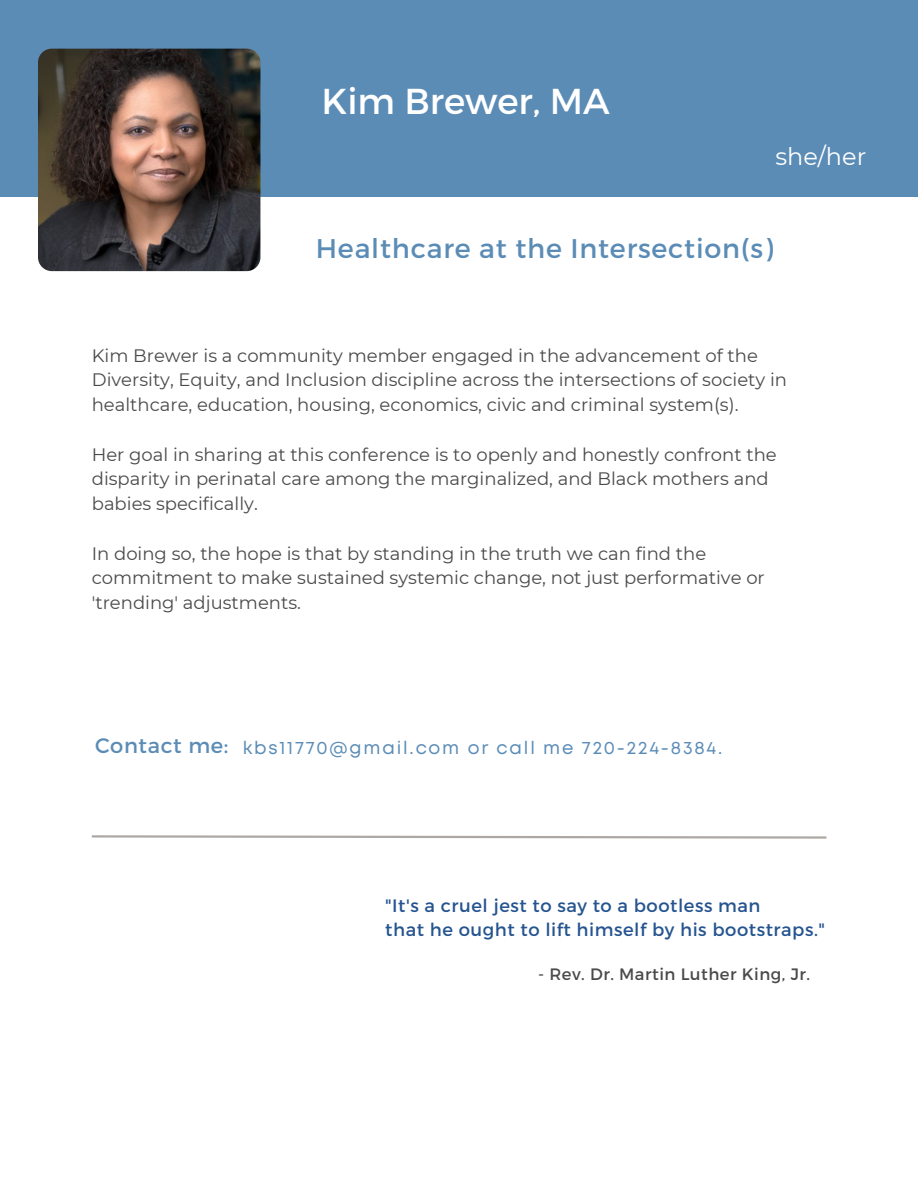
<style>
.page{position:relative;width:918px;height:1188px;background:#fff}
.page>*{position:absolute;margin:0;border:0;box-sizing:border-box;transform-origin:0 0}
.t1{font:36px "Montserrat";color:#fff}
.t2{font:27px "Montserrat";letter-spacing:.03em;color:#5b8cb6}
.t3{font:24px "Montserrat";color:#fff}
.t4{font:21px "Montserrat";letter-spacing:.03em;color:#5b8cb6}
.t5{font:18px/24.8px "Montserrat";color:#4a4a4a}
.t6{font:18px "Montserrat";letter-spacing:.03em;color:#255490}
.t7{font:18px "Mont";letter-spacing:.1em;color:#5b8cb6}
.t8{font:16.5px "Montserrat";letter-spacing:.03em;color:#4a4a4a}
</style>
<div class="page">
<div style="left:0;top:0;width:918px;height:196px;background:#5b8cb6"></div>
<img style="left:38px;top:49px;width:222px;height:222px;border-radius:14px">
<svg style="left:91px;top:835px;width:736px;height:4px"></svg>
<p class="t1" style="left:322px;top:78px;width:290px">Kim Brewer, MA</p>
<p class="t3" style="left:775px;top:142px;width:92px">she/her</p>
<p class="t2" style="left:316px;top:231px;width:459px">Healthcare at the Intersection(s)</p>
<p class="t5" style="left:92px;top:343px;width:697px">Kim Brewer is a community member engaged in the advancement of the<br>Diversity, Equity, and Inclusion discipline across the intersections of society in healthcare, education, housing, economics, civic and criminal system(s).</p>
<p class="t5" style="left:92px;top:442px;width:686px">Her goal in sharing at this conference is to openly and honestly confront the disparity in perinatal care among the marginalized, and Black mothers and babies specifically.</p>
<p class="t5" style="left:92px;top:541px;width:675px">In doing so, the hope is that by standing in the truth we can find the commitment to make sustained systemic change, not just performative or 'trending' adjustments.</p>
<p class="t4" style="left:95px;top:732px;width:135px">Contact me:</p>
<p class="t7" style="left:243px;top:741px;width:481px">kbs11770@gmail.com or call me 720-224-8384.</p>
<p class="t6" style="left:385px;top:893px;width:377px">"It's a cruel jest to say to a bootless man</p>
<p class="t6" style="left:385px;top:918px;width:441px">that he ought to lift himself by his bootstraps."</p>
<p class="t8" style="left:538px;top:964px;width:273px">- Rev. Dr. Martin Luther King, Jr.</p>
</div>
